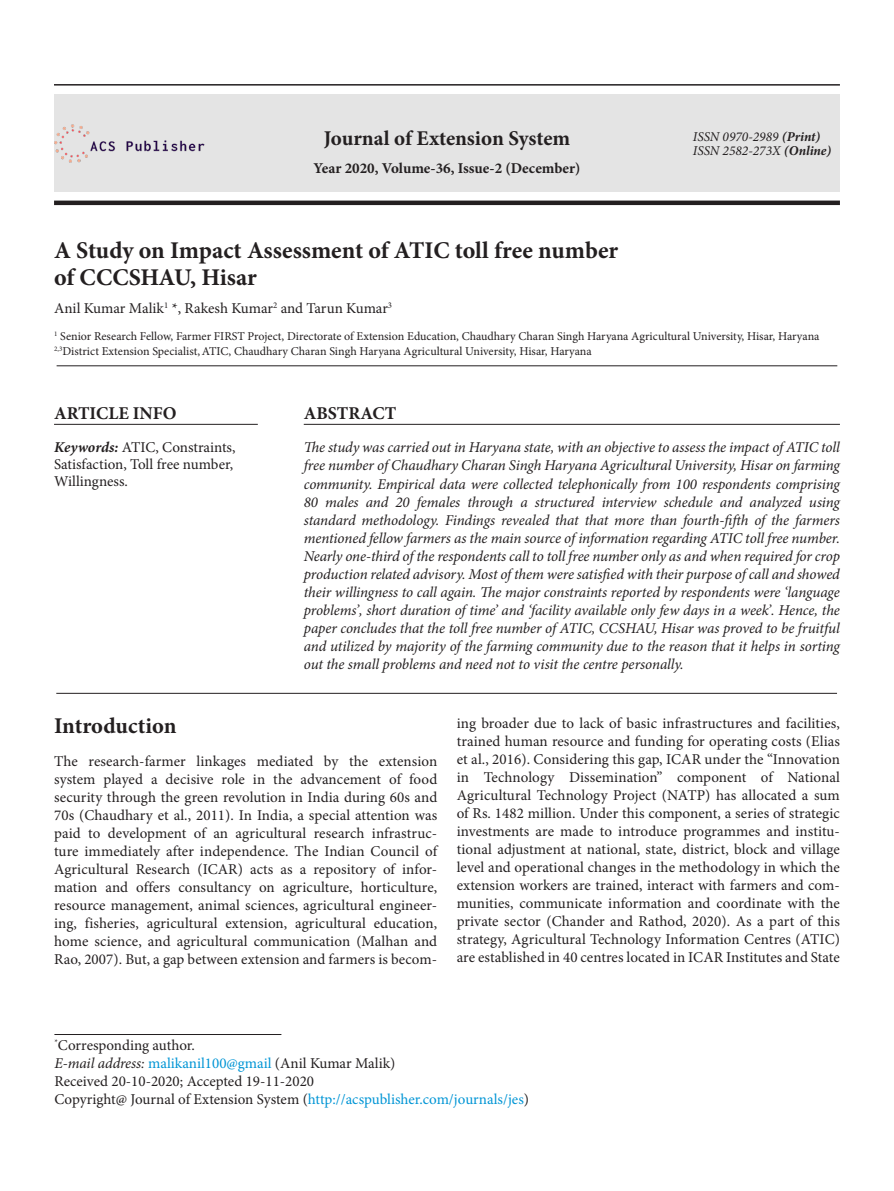
<style>
.page{position:relative;width:894px;height:1191px;background:#fff}
.page>*{position:absolute;margin:0;border:0;box-sizing:border-box;transform-origin:0 0}
.article_title{font:700 24px/27px "Minion Pro";letter-spacing:-.005em;color:#231f20}
.head-1{font:700 22.5px "Minion Pro";letter-spacing:-.005em;color:#231f20}
.t1{font:700 21px "Minion Pro";letter-spacing:-.005em;color:#231f20}
.Article_Info{font:700 18px "Minion Pro";color:#231f20}
.Abstract{font:700 18px "Minion Pro";color:#231f20}
.para-1{font:15px/18px "Minion Pro";color:#231f20;text-align:justify}
.abstract_text{font:italic 15px/18px "Minion Pro";letter-spacing:-.005em;color:#231f20;text-align:justify}
.t2{font:15px "Minion Pro";color:#0095d5}
.author_name{font:15px "Minion Pro";letter-spacing:-.005em;color:#231f20}
.t3{font:700 15px "Minion Pro";color:#231f20}
.t4{font:italic 13.5px "Minion Pro";color:#231f20}
.author-affil{font:12px "Minion Pro";color:#231f20}
.s1{font-weight:700}
.s2{font-weight:700;font-style:italic}
.s3{font-style:italic;color:#231f20}
.s4{color:#231f20}
.s5{color:#0095d5}
</style>
<div class="page">
<hr style="left:303px;top:424px;width:536px;height:1px;background:#231f20">
<hr style="left:57px;top:365px;width:780px;height:1px;background:#231f20">
<hr style="left:56px;top:692px;width:780px;height:1px;background:#231f20">
<hr style="left:54px;top:1033px;width:227px;height:1px;background:#231f20">
<hr style="left:54px;top:84px;width:785px;height:2px;background:#231f20">
<div style="left:54px;top:200px;width:785px;height:5px;background:#231f20"></div>
<div style="left:54px;top:94px;width:785px;height:98px;background:#e4e4e4"></div>
<img style="left:54px;top:124px;width:150px;height:38px">
<hr style="left:54px;top:424px;width:204px;height:1px;background:#231f20">
<p class="t1" style="left:324px;top:123px;width:248px">Journal of Extension System</p>
<p class="t3" style="left:313px;top:158px;width:268px">Year 2020, Volume-36, Issue-2 (December)</p>
<p class="t4" style="left:692px;top:127px;width:129px">ISSN 0970-2989 <span class="s1">(Print)</span></p>
<p class="t4" style="left:692px;top:141px;width:140px">ISSN 2582-273X <span class="s1">(Online)</span></p>
<p class="article_title" style="left:54px;top:236px;width:565px">A Study on Impact Assessment of ATIC toll free number of CCCSHAU, Hisar</p>
<p class="author_name" style="left:54px;top:298px;width:339px">Anil Kumar Malik<sup>1</sup> *, Rakesh Kumar<sup>2</sup> and Tarun Kumar<sup>3</sup></p>
<p class="author-affil" style="left:54px;top:328px;width:766px"><sup>1</sup> Senior Research Fellow, Farmer FIRST Project, Directorate of Extension Education, Chaudhary Charan Singh Haryana Agricultural University, Hisar, Haryana</p>
<p class="author-affil" style="left:54px;top:343px;width:539px"><sup>2,3</sup>District Extension Specialist,ATIC, Chaudhary Charan Singh Haryana Agricultural University, Hisar, Haryana</p>
<p class="Article_Info" style="left:54px;top:401px;width:124px">ARTICLE INFO</p>
<p class="para-1" style="left:54px;top:438px;width:183px;line-height:17.2px;text-align:left"><span class="s2">Keywords:</span> ATIC, Constraints,<br>Satisfaction, Toll free number,<br>Willingness.</p>
<p class="Abstract" style="left:303px;top:401px;width:94px">ABSTRACT</p>
<p class="abstract_text" style="left:303px;top:438px;width:537px">The study was carried out in Haryana state, with an objective to assess the impact of ATIC toll free number of Chaudhary Charan Singh Haryana Agricultural University, Hisar on farming community. Empirical data were collected telephonically from 100 respondents comprising 80 males and 20 females through a structured interview schedule and analyzed using standard methodology. Findings revealed that that more than fourth-fifth of the farmers mentioned fellow farmers as the main source of information regarding ATIC toll free number.<br>Nearly one-third of the respondents call to toll free number only as and when required for crop production related advisory. Most of them were satisfied with their purpose of call and showed their willingness to call again. The major constraints reported by respondents were ‘language problems’, short duration of time’ and ‘facility available only few days in a week’. Hence, the paper concludes that the toll free number of ATIC, CCSHAU, Hisar was proved to be fruitful and utilized by majority of the farming community due to the reason that it helps in sorting out the small problems and need not to visit the centre personally.</p>
<p class="head-1" style="left:54px;top:710px;width:124px">Introduction</p>
<p class="para-1" style="left:54px;top:751px;width:384px">The research-farmer linkages mediated by the extension system played a decisive role in the advancement of food security through the green revolution in India during 60s and 70s (Chaudhary et al., 2011). In India, a special attention was paid to development of an agricultural research infrastruc&shy;ture immediately after independence. The Indian Council of Agricultural Research (ICAR) acts as a repository of infor&shy;mation and offers consultancy on agriculture, horticulture, resource management, animal sciences, agricultural engineer&shy;ing, fisheries, agricultural extension, agricultural education, home science, and agricultural communication (Malhan and Rao, 2007). But, a gap between extension and farmers is becom-</p>
<p class="para-1" style="left:456px;top:714px;width:384px">ing broader due to lack of basic infrastructures and facilities, trained human resource and funding for operating costs (Elias et al., 2016). Considering this gap, ICAR under the “Innovation in Technology Dissemination” component of National Agricultural Technology Project (NATP) has allocated a sum of Rs. 1482 million. Under this component, a series of strategic investments are made to introduce programmes and institu&shy;tional adjustment at national, state, district, block and village level and operational changes in the methodology in which the extension workers are trained, interact with farmers and com&shy;munities, communicate information and coordinate with the private sector (Chander and Rathod, 2020). As a part of this strategy, Agricultural Technology Information Centres (ATIC) are established in 40 centres located in ICAR Institutes and State</p>
<p class="para-1" style="left:54px;top:1035px;width:142px"><sup>*</sup>Corresponding author.</p>
<p class="t2" style="left:54px;top:1052px;width:342px"><span class="s3">E-mail address:</span> malikanil100@gmail <span class="s4">(Anil Kumar Malik)</span></p>
<p class="para-1" style="left:54px;top:1071px;width:261px">Received 20-10-2020; Accepted 19-11-2020</p>
<p class="para-1" style="left:54px;top:1089px;width:476px">Copyright@ Journal of Extension System (<span class="s5">http://acspublisher.com/journals/jes</span>)</p>
</div>
